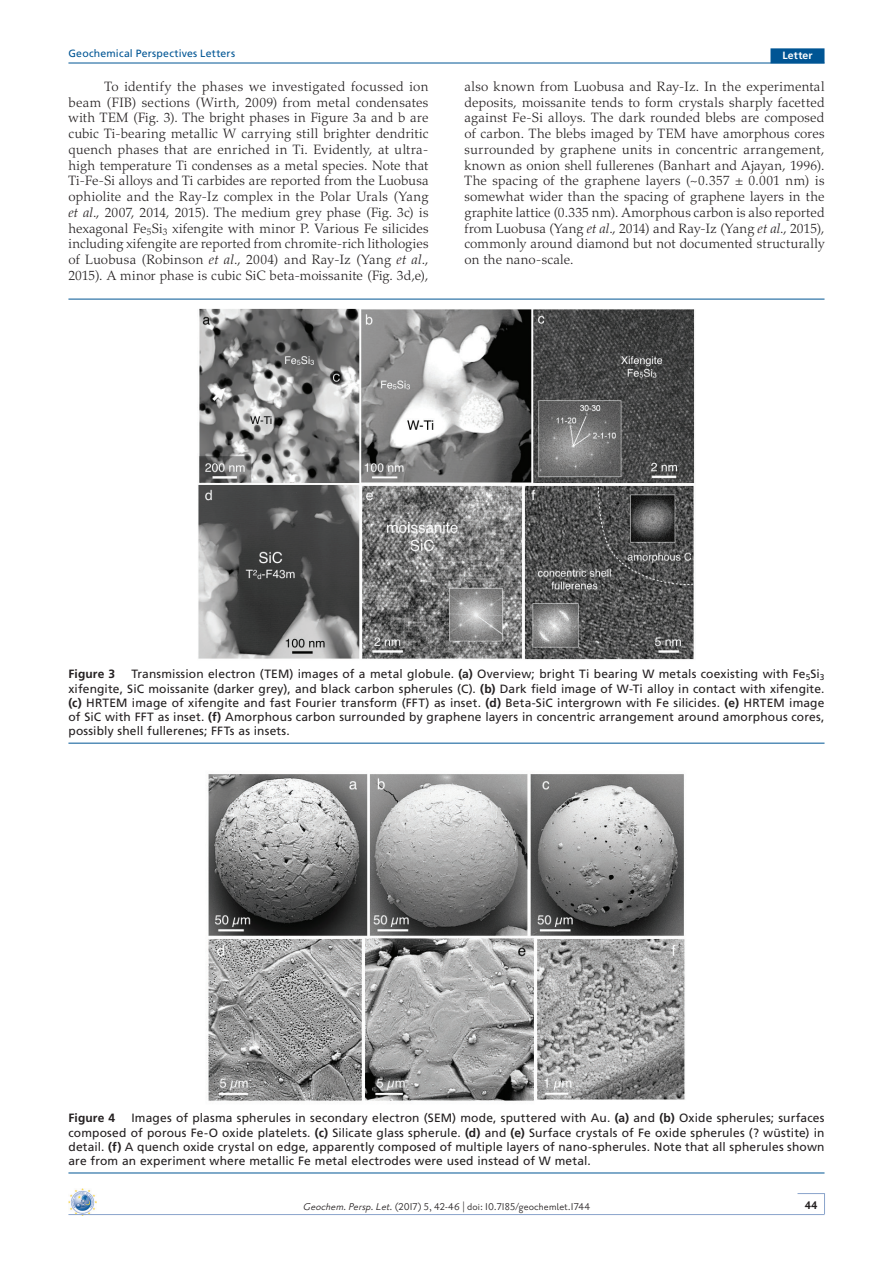
<style>
.page{position:relative;width:893px;height:1263px;background:#fff}
.page>*{position:absolute;margin:0;border:0;box-sizing:border-box;transform-origin:0 0}
.Texte_courant{font:300 13.5px/15.8px "Palatino LT";letter-spacing:.01em;color:#231f20;text-align:justify}
.t1{font:700 13.5px "Priori San";color:#231f20}
._1b_Figure___1_COL{font:12px/14.2px "Frutiger LT";letter-spacing:.015em;color:#231f20;text-align:justify}
.t2{font:12px "Priori San";letter-spacing:.01em;color:#231f20}
._1b_Figure___1_COL-2{font:700 12px "Frutiger LT";letter-spacing:.01em;color:#231f20}
.t3{font:10.5px "Frutiger LT";letter-spacing:.02em;color:#005594}
.t4{font:700 10.5px "Frutiger LT";letter-spacing:.02em;color:#fff}
.s1{font-style:italic}
.s2{font-weight:700}
</style>
<div class="page">
<img style="left:68px;top:1188px;width:28px;height:26px">
<hr style="left:68px;top:63px;width:756px;height:1px;background:#005594">
<div style="left:770px;top:48px;width:54px;height:15px;background:#005594"></div>
<hr style="left:68px;top:1214px;width:756px;height:1px;background:#8aa4cb">
<svg style="left:797px;top:1193px;width:28px;height:21px"></svg>
<hr style="left:68px;top:299px;width:756px;height:1px;background:#005594">
<hr style="left:68px;top:743px;width:756px;height:1px;background:#005594">
<hr style="left:68px;top:1172px;width:756px;height:1px;background:#005594">
<img style="left:198px;top:308px;width:497px;height:352px">
<img style="left:208px;top:774px;width:477px;height:327px">
<p class="t3" style="left:68px;top:48px;width:168px">Geochemical Perspectives Letters</p>
<p class="t4" style="left:782px;top:49px;width:32px">Letter</p>
<p class="Texte_courant" style="left:68px;top:79px;width:362px;text-indent:36px">To identify the phases we investigated focussed ion beam (FIB) sections (Wirth, 2009) from metal condensates with TEM (Fig. 3). The bright phases in Figure 3a and b are cubic Ti-bearing metallic W carrying still brighter dendritic quench phases that are enriched in Ti. Evidently, at ultra&shy;high temperature Ti condenses as a metal species. Note that Ti-Fe-Si alloys and Ti carbides are reported from the Luobusa ophiolite and the Ray-Iz complex in the Polar Urals (Yang <span class="s1">et al</span>., 2007, 2014, 2015). The medium grey phase (Fig. 3c) is hexagonal Fe<sub>5</sub>Si<sub>3</sub> xifengite with minor P. Various Fe silicides including xifengite are reported from chromite-rich lithologies of Luobusa (Robinson <span class="s1">et al</span>., 2004) and Ray-Iz (Yang <span class="s1">et al</span>., 2015). A minor phase is cubic SiC beta-moissanite (Fig. 3d,e),</p>
<p class="Texte_courant" style="left:464px;top:79px;width:362px">also known from Luobusa and Ray-Iz. In the experimental deposits, moissanite tends to form crystals sharply facetted against Fe-Si alloys. The dark rounded blebs are composed of carbon. The blebs imaged by TEM have amorphous cores surrounded by graphene units in concentric arrangement, known as onion shell fullerenes (Banhart and Ajayan, 1996).<br>The spacing of the graphene layers (~0.357 ± 0.001 nm) is somewhat wider than the spacing of graphene layers in the graphite lattice (0.335 nm). Amorphous carbon is also reported from Luobusa (Yang <span class="s1">et al</span>., 2014) and Ray-Iz (Yang <span class="s1">et al</span>., 2015), commonly around diamond but not documented structurally on the nano-scale.</p>
<p class="_1b_Figure___1_COL" style="left:68px;top:667px;width:758px;text-indent:63px">Transmission electron (TEM) images of a metal globule. <span class="s2">(a)</span> Overview; bright Ti bearing W metals coexisting with Fe<sub>5</sub>Si<sub>3 </sub>xifengite, SiC moissanite (darker grey), and black carbon spherules (C). <span class="s2">(b)</span> Dark field image of W-Ti alloy in contact with xifengite. <span class="s2">(c)</span> HRTEM image of xifengite and fast Fourier transform (FFT) as inset. <span class="s2">(d)</span> Beta-SiC intergrown with Fe silicides. <span class="s2">(e)</span> HRTEM image of SiC with FFT as inset. <span class="s2">(f)</span> Amorphous carbon surrounded by graphene layers in concentric arrangement around amorphous cores, possibly shell fullerenes; FFTs as insets.</p>
<p class="_1b_Figure___1_COL-2" style="left:68px;top:667px;width:48px">Figure 3</p>
<p class="_1b_Figure___1_COL" style="left:68px;top:1111px;width:758px;text-indent:63px">Images of plasma spherules in secondary electron (SEM) mode, sputtered with Au. <span class="s2">(a)</span> and <span class="s2">(b)</span> Oxide spherules; surfaces composed of porous Fe-O oxide platelets. <span class="s2">(c)</span> Silicate glass spherule. <span class="s2">(d)</span> and <span class="s2">(e)</span> Surface crystals of Fe oxide spherules (? wüstite) in detail. <span class="s2">(f)</span> A quench oxide crystal on edge, apparently composed of multiple layers of nano-spherules. Note that all spherules shown are from an experiment where metallic Fe metal electrodes were used instead of W metal.</p>
<p class="_1b_Figure___1_COL-2" style="left:68px;top:1111px;width:48px">Figure 4</p>
<p class="t2" style="left:303px;top:1200px;width:289px"><span class="s1">Geochem.Persp.Let</span>. (2017) 5, 42-46 | doi: 10.7185/geochemlet.1744</p>
<p class="t1" style="left:805px;top:1198px;width:14px">44</p>
</div>
